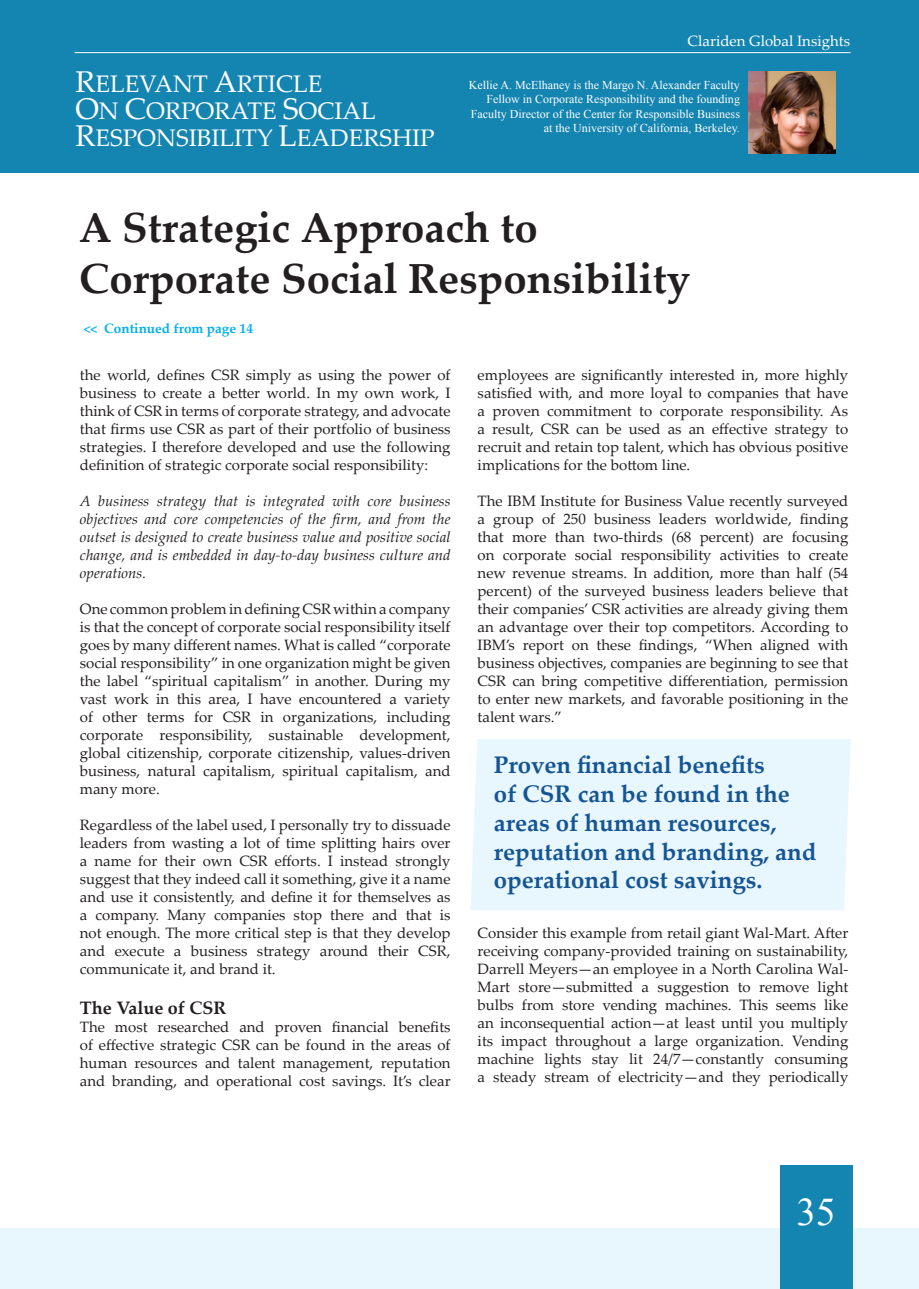
<style>
.page{position:relative;width:919px;height:1289px;background:#fff}
.page>*{position:absolute;margin:0;border:0;box-sizing:border-box;transform-origin:0 0}
.t1{font:700 42px/50.4px "Palatino Linotype";color:#231f20}
.t2{font:39px "Times New Roman";color:#fff}
.t3{font:700 24px/28.8px "Palatino Linotype";color:#155593}
.t4{font:24px/27px "Palatino Linotype";color:#fff}
.t5{font:700 18px "Palatino Linotype";color:#231f20}
.t6{font:15px/18px "Palatino Linotype";color:#231f20;text-align:justify}
.t7{font:italic 15px/18px "Palatino Linotype";color:#231f20;text-align:justify}
.t8{font:15px "Palatino Linotype";color:#fff}
.t9{font:700 13.5px "Palatino Linotype";color:#00aeef}
.t10{font:12px/14.4px "Times New Roman";color:#fff;text-align:right}
.s1{font-size:30px}
</style>
<div class="page">
<div style="left:0;top:0;width:918px;height:173px;background:#1484b0"></div>
<div style="left:0;top:1228px;width:918px;height:60px;background:#e8f6fd"></div>
<img style="left:749px;top:71px;width:86px;height:82px">
<div style="left:471px;top:739px;width:379px;height:171px;background:#e8f6fd"></div>
<div style="left:780px;top:1165px;width:72px;height:123px;background:#1484b0"></div>
<hr style="left:75px;top:52px;width:775px;height:1px;background:#fff">
<p class="t8" style="left:687px;top:30px;width:164px">Clariden Global Insights</p>
<h3 class="t4" style="left:75px;top:69px;width:361px"><span class="s1">R</span>ELEVANT <span class="s1">A</span>RTICLE<br><span class="s1">O</span>N <span class="s1">C</span>ORPORATE <span class="s1">S</span>OCIAL<br><span class="s1">R</span>ESPONSIBILITY <span class="s1">L</span>EADERSHIP</h3>
<p class="t10" style="left:468px;top:78px;width:273px">Kellie A. McElhaney is the Margo N. Alexander Faculty Fellow in Corporate Responsibility and the founding Faculty Director of the Center for Responsible Business at the University of California, Berkeley.</p>
<h1 class="t1" style="left:79px;top:201px;width:612px">A Strategic Approach to<br>Corporate Social Responsibility</h1>
<p class="t9" style="left:84px;top:318px;width:171px">&lt;&lt; Continued from page 14</p>
<p class="t6" style="left:80px;top:365px;width:372px">the world, defines CSR simply as using the power of business to create a better world. In my own work, I think of CSR in terms of corporate strategy, and advocate that firms use CSR as part of their portfolio of business strategies. I therefore developed and use the following definition of strategic corporate social responsibility:</p>
<p class="t7" style="left:80px;top:491px;width:372px">A business strategy that is integrated with core business objectives and core competencies of the firm, and from the outset is designed to create business value and positive social change, and is embedded in day-to-day business culture and operations.</p>
<p class="t6" style="left:80px;top:599px;width:372px">One common problem in defining CSR within a company is that the concept of corporate social responsibility itself goes by many different names. What is called “corporate social responsibility” in one organization might be given the label “spiritual capitalism” in another. During my vast work in this area, I have encountered a variety of other terms for CSR in organizations, including corporate responsibility, sustainable development, global citizenship, corporate citizenship, values-driven business, natural capitalism, spiritual capitalism, and many more.</p>
<p class="t6" style="left:80px;top:815px;width:372px">Regardless of the label used, I personally try to dissuade leaders from wasting a lot of time splitting hairs over a name for their own CSR efforts. I instead strongly suggest that they indeed call it something, give it a name and use it consistently, and define it for themselves as a company. Many companies stop there and that is not enough. The more critical step is that they develop and execute a business strategy around their CSR, communicate it, and brand it.</p>
<p class="t5" style="left:80px;top:995px;width:148px">The Value of CSR</p>
<p class="t6" style="left:80px;top:1017px;width:372px">The most researched and proven financial benefits of effective strategic CSR can be found in the areas of human resources and talent management, reputation and branding, and operational cost savings. It’s clear</p>
<p class="t6" style="left:477px;top:365px;width:372px">employees are significantly interested in, more highly satisfied with, and more loyal to companies that have a proven commitment to corporate responsibility. As a result, CSR can be used as an effective strategy to recruit and retain top talent, which has obvious positive implications for the bottom line.</p>
<p class="t6" style="left:477px;top:491px;width:372px">The IBM Institute for Business Value recently surveyed a group of 250 business leaders worldwide, finding that more than two-thirds (68 percent) are focusing on corporate social responsibility activities to create new revenue streams. In addition, more than half (54 percent) of the surveyed business leaders believe that their companies’ CSR activities are already giving them an advantage over their top competitors. According to IBM’s report on these findings, “When aligned with business objectives, companies are beginning to see that CSR can bring competitive differentiation, permission to enter new markets, and favorable positioning in the talent wars.”</p>
<h3 class="t3" style="left:494px;top:749px;width:324px">Proven financial benefits<br>of CSR can be found in the areas of human resources, reputation and branding, and operational cost savings.</h3>
<p class="t6" style="left:477px;top:923px;width:372px">Consider this example from retail giant Wal-Mart. After receiving company-provided training on sustainability, Darrell Meyers—an employee in a North Carolina Wal-Mart store—submitted a suggestion to remove light bulbs from store vending machines. This seems like an inconsequential action—at least until you multiply its impact throughout a large organization. Vending machine lights stay lit 24/7—constantly consuming a steady stream of electricity—and they periodically</p>
<h2 class="t2" style="left:796px;top:1185px;width:40px">35</h2>
</div>
